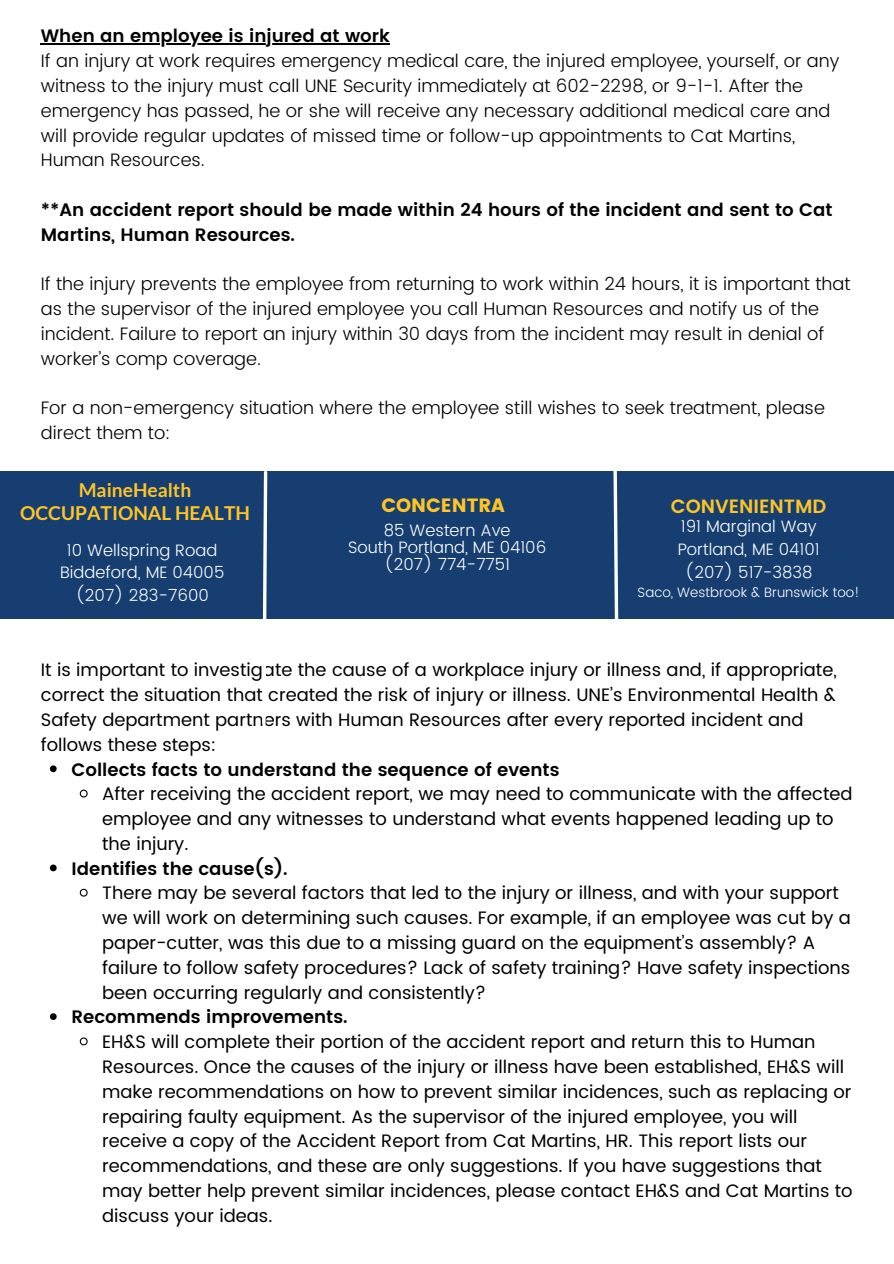
<style>
.page{position:relative;width:894px;height:1264px;background:#fff}
.page>*{position:absolute;margin:0;border:0;box-sizing:border-box;transform-origin:0 0}
.t1{font:700 19.2px/23px "Lato";color:#ffc425;text-align:center}
.t2{font:600 19.2px "Poppins";color:#ffc425}
.t3{font:19.2px "Poppins";color:#ffc425}
.t4{font:18px/24.8px "Poppins";color:#000}
.t5{font:300 18px/24.8px "Poppins";color:#000}
.t6{font:600 18px/24.8px "Poppins";color:#000}
.t7{font:300 16.5px/22.5px "Poppins";color:#fff;text-align:center}
.t8{font:300 13.5px "Poppins";color:#fff}
</style>
<div class="page">
<div style="left:0;top:471px;width:893px;height:147px;background:#163e70"></div>
<svg style="left:50px;top:765px;width:7px;height:7px"></svg>
<svg style="left:79px;top:789px;width:9px;height:9px"></svg>
<svg style="left:50px;top:864px;width:7px;height:7px"></svg>
<svg style="left:79px;top:888px;width:9px;height:9px"></svg>
<svg style="left:50px;top:1013px;width:7px;height:7px"></svg>
<svg style="left:79px;top:1037px;width:9px;height:9px"></svg>
<svg style="left:260px;top:471px;width:9px;height:148px"></svg>
<svg style="left:611px;top:471px;width:9px;height:148px"></svg>
<hr style="left:41px;top:43px;width:349px;height:2px;background:#000">
<p class="t6" style="left:41px;top:24px;width:350px">When an employee is injured at work</p>
<p class="t5" style="left:41px;top:49px;width:799px">If an injury at work requires emergency medical care, the injured employee, yourself, or any witness to the injury must call UNE Security immediately at 602-2298, or 9-1-1. After the emergency has passed, he or she will receive any necessary additional medical care and will provide regular updates of missed time or follow-up appointments to Cat Martins, Human Resources.</p>
<p class="t6" style="left:41px;top:197px;width:792px">**An accident report should be made within 24 hours of the incident and sent to Cat<br>Martins, Human Resources.</p>
<p class="t5" style="left:41px;top:271px;width:811px">If the injury prevents the employee from returning to work within 24 hours, it is important that as the supervisor of the injured employee you call Human Resources and notify us of the incident. Failure to report an injury within 30 days from the incident may result in denial of worker’s comp coverage.</p>
<p class="t5" style="left:41px;top:395px;width:785px">For a non-emergency situation where the employee still wishes to seek treatment, please direct them to:</p>
<p class="t1" style="left:20px;top:478px;width:231px">MaineHealth<br>OCCUPATIONAL HEALTH</p>
<p class="t7" style="left:60px;top:539px;width:166px">10 Wellspring Road<br>Biddeford, ME 04005 (207) 283-7600</p>
<p class="t3" style="left:381px;top:494px;width:125px">CONCENTRA</p>
<p class="t7" style="left:383px;top:519px;width:128px">85 Western Ave</p>
<p class="t7" style="left:348px;top:536px;width:200px">South Portland, ME 04106</p>
<p class="t7" style="left:384px;top:553px;width:127px">(207) 774-7751</p>
<p class="t2" style="left:670px;top:495px;width:157px">CONVENIENTMD</p>
<p class="t7" style="left:680px;top:515px;width:137px">191 Marginal Way</p>
<p class="t7" style="left:677px;top:538px;width:143px">Portland, ME 04101</p>
<p class="t7" style="left:684px;top:560px;width:129px">(207) 517-3838</p>
<p class="t8" style="left:637px;top:584px;width:223px">Saco, Westbrook &amp; Brunswick too!</p>
<p class="t4" style="left:41px;top:658px;width:797px">It is important to investigate the cause of a workplace injury or illness and, if appropriate, correct the situation that created the risk of injury or illness. UNE’s Environmental Health &amp; Safety department partners with Human Resources after every reported incident and follows these steps:</p>
<p class="t6" style="left:71px;top:757px;width:489px">Collects facts to understand the sequence of events</p>
<p class="t4" style="left:102px;top:781px;width:751px">After receiving the accident report, we may need to communicate with the affected employee and any witnesses to understand what events happened leading up to the injury.</p>
<p class="t6" style="left:71px;top:856px;width:217px">Identifies the cause(s).</p>
<p class="t4" style="left:102px;top:880px;width:750px">There may be several factors that led to the injury or illness, and with your support we will work on determining such causes. For example, if an employee was cut by a paper-cutter, was this due to a missing guard on the equipment’s assembly? A failure to follow safety procedures? Lack of safety training? Have safety inspections been occurring regularly and consistently?</p>
<p class="t6" style="left:71px;top:1004px;width:277px">Recommends improvements.</p>
<p class="t4" style="left:102px;top:1029px;width:751px">EH&amp;S will complete their portion of the accident report and return this to Human Resources. Once the causes of the injury or illness have been established, EH&amp;S will make recommendations on how to prevent similar incidences, such as replacing or repairing faulty equipment. As the supervisor of the injured employee, you will receive a copy of the Accident Report from Cat Martins, HR. This report lists our recommendations, and these are only suggestions. If you have suggestions that may better help prevent similar incidences, please contact EH&amp;S and Cat Martins to discuss your ideas.</p>
</div>
